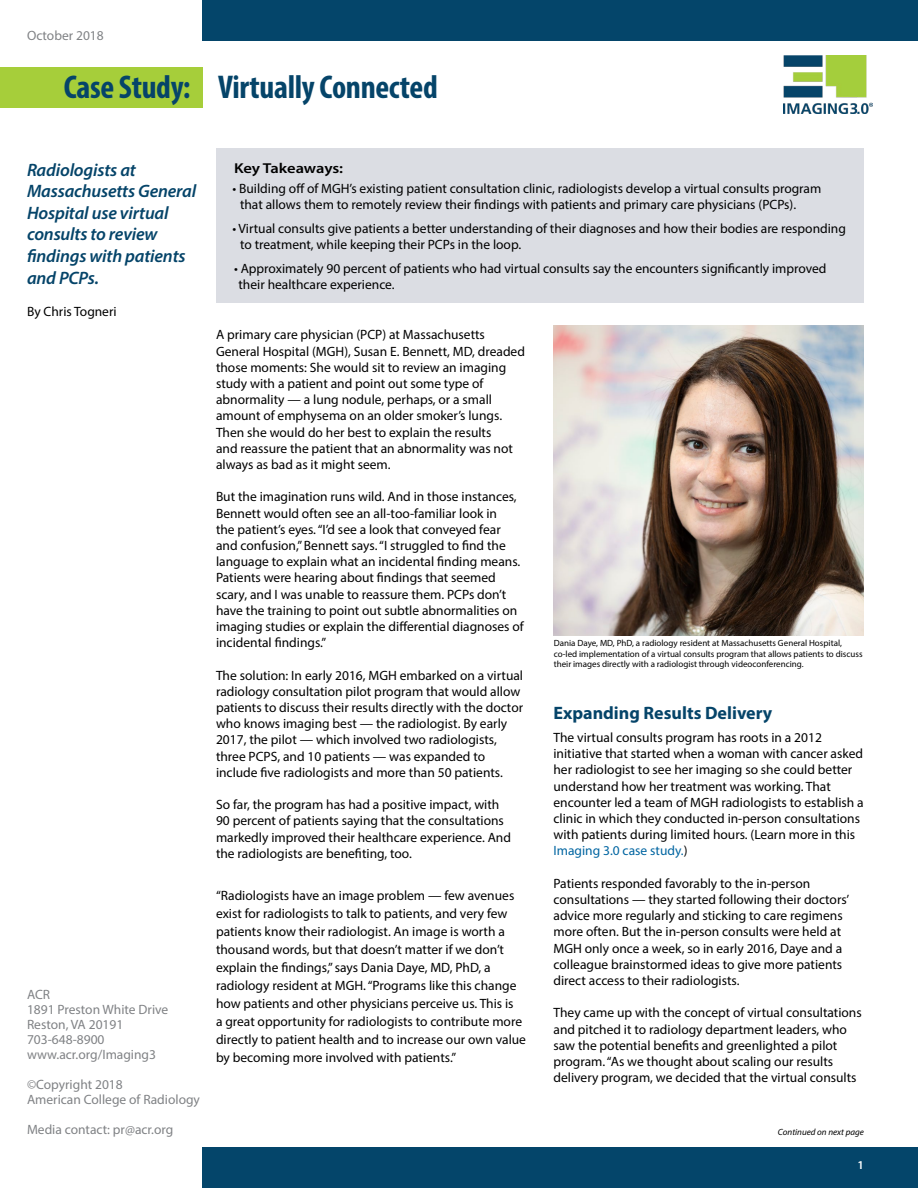
<style>
.page{position:relative;width:918px;height:1188px;background:#fff}
.page>*{position:absolute;margin:0;border:0;box-sizing:border-box;transform-origin:0 0}
.t1{font:700 condensed 33px "Myriad Pro";letter-spacing:-.01em;color:#054469}
.t2{font:italic 600 18px/21.6px "Myriad Pro";letter-spacing:-.01em;color:#054469}
.t3{font:700 18px "Myriad Pro";color:#054469}
.t4{font:600 14.4px "Myriad Pro";letter-spacing:-.01em;color:#000;scale:1.15 1}
.t5{font:13.5px/16.2px "Myriad Pro";color:#000}
.t6{font:13.5px/15px "Myriad Pro";color:#808285}
.t7{font:600 12px "Myriad Pro";color:#fff}
.t8{font:9px/10.8px "Myriad Pro";color:#000}
.t9{font:italic 9px "Myriad Pro";color:#000}
.s1{color:#0065a1}
</style>
<div class="page">
<div style="left:202px;top:0;width:716px;height:40px;background:#04456a"></div>
<div style="left:0;top:68px;width:202px;height:40px;background:#a6ce3a"></div>
<div style="left:202px;top:1148px;width:716px;height:40px;background:#04456a"></div>
<img style="left:784px;top:55px;width:88px;height:59px">
<div style="left:216px;top:148px;width:648px;height:154px;background:#dbdde3"></div>
<img style="left:554px;top:325px;width:310px;height:310px">
<p class="t6" style="left:27px;top:28px;width:78px">October 2018</p>
<h1 class="t1" style="left:64px;top:67px;width:376px">Case Study: Virtually Connected</h1>
<h2 class="t2" style="left:27px;top:158px;width:171px">Radiologists at<br>Massachusetts General<br>Hospital use virtual consults to review findings with patients and PCPs.</h2>
<p class="t5" style="left:27px;top:303px;width:91px">By Chris Togneri</p>
<p class="t6" style="left:27px;top:987px;width:143px">ACR<br>1891 Preston White Drive<br>Reston, VA 20191<br>703-648-8900 www.acr.org/Imaging3</p>
<p class="t6" style="left:27px;top:1077px;width:175px">©Copyright 2018<br>American College of Radiology</p>
<p class="t6" style="left:27px;top:1122px;width:148px">Media contact: pr@acr.org</p>
<p class="t4" style="left:234px;top:159px;width:96px">Key Takeaways:</p>
<p class="t5" style="left:240px;top:180px;width:583px;text-indent:-8px">• Building off of MGH’s existing patient consultation clinic, radiologists develop a virtual consults program that allows them to remotely review their findings with patients and primary care physicians (PCPs).</p>
<p class="t5" style="left:240px;top:220px;width:608px;text-indent:-8px">• Virtual consults give patients a better understanding of their diagnoses and how their bodies are responding to treatment, while keeping their PCPs in the loop.</p>
<p class="t5" style="left:239px;top:260px;width:590px;text-indent:-4px">• Approximately 90 percent of patients who had virtual consults say the encounters significantly improved their healthcare experience.</p>
<p class="t5" style="left:216px;top:326px;width:311px">A primary care physician (PCP) at Massachusetts General Hospital (MGH), Susan E. Bennett, MD, dreaded those moments: She would sit to review an imaging study with a patient and point out some type of abnormality — a lung nodule, perhaps, or a small amount of emphysema on an older smoker’s lungs.<br>Then she would do her best to explain the results<br>and reassure the patient that an abnormality was not always as bad as it might seem.</p>
<p class="t5" style="left:216px;top:488px;width:309px">But the imagination runs wild. And in those instances, Bennett would often see an all-too-familiar look in<br>the patient’s eyes. “I’d see a look that conveyed fear and confusion,” Bennett says. “I struggled to find the language to explain what an incidental finding means.<br>Patients were hearing about findings that seemed scary, and I was unable to reassure them. PCPs don’t have the training to point out subtle abnormalities on imaging studies or explain the differential diagnoses of incidental findings.”</p>
<p class="t5" style="left:216px;top:667px;width:309px">The solution: In early 2016, MGH embarked on a virtual radiology consultation pilot program that would allow patients to discuss their results directly with the doctor who knows imaging best — the radiologist. By early 2017, the pilot — which involved two radiologists, three PCPS, and 10 patients — was expanded to include five radiologists and more than 50 patients.</p>
<p class="t5" style="left:216px;top:796px;width:297px">So far, the program has had a positive impact, with 90 percent of patients saying that the consultations markedly improved their healthcare experience. And the radiologists are benefiting, too.</p>
<p class="t5" style="left:216px;top:886px;width:312px;line-height:18px">“Radiologists have an image problem — few avenues exist for radiologists to talk to patients, and very few patients know their radiologist. An image is worth a thousand words, but that doesn’t matter if we don’t explain the findings,” says Dania Daye, MD, PhD, a radiology resident at MGH. “Programs like this change how patients and other physicians perceive us. This is<br>a great opportunity for radiologists to contribute more directly to patient health and to increase our own value by becoming more involved with patients.”</p>
<p class="t8" style="left:554px;top:637px;width:310px">Dania Daye, MD, PhD, a radiology resident at Massachusetts General Hospital, co-led implementation of a virtual consults program that allows patients to discuss their images directly with a radiologist through videoconferencing.</p>
<h2 class="t3" style="left:554px;top:701px;width:220px">Expanding Results Delivery</h2>
<p class="t5" style="left:554px;top:729px;width:312px">The virtual consults program has roots in a 2012 initiative that started when a woman with cancer asked her radiologist to see her imaging so she could better understand how her treatment was working. That encounter led a team of MGH radiologists to establish a clinic in which they conducted in-person consultations with patients during limited hours. (Learn more in this <span class="s1">Imaging 3.0 case study.</span>)</p>
<p class="t5" style="left:554px;top:875px;width:297px">Patients responded favorably to the in-person consultations — they started following their doctors’ advice more regularly and sticking to care regimens more often. But the in-person consults were held at MGH only once a week, so in early 2016, Daye and a colleague brainstormed ideas to give more patients direct access to their radiologists.</p>
<p class="t5" style="left:554px;top:1005px;width:310px">They came up with the concept of virtual consultations and pitched it to radiology department leaders, who saw the potential benefits and greenlighted a pilot program. “As we thought about scaling our results delivery program, we decided that the virtual consults</p>
<p class="t9" style="left:778px;top:1126px;width:88px">Continued on next page</p>
<p class="t7" style="left:858px;top:1157px;width:8px">1</p>
</div>
